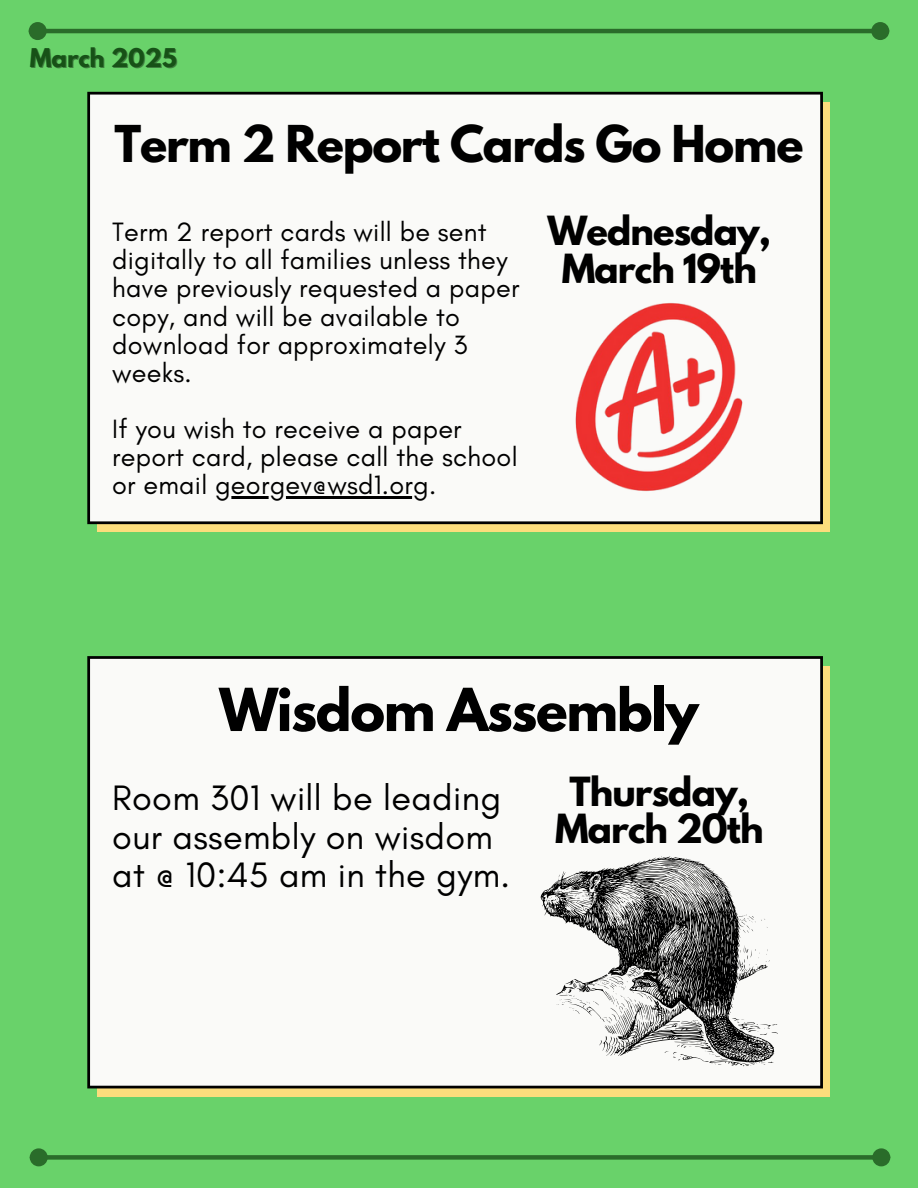
<style>
.page{position:relative;width:918px;height:1188px;background:#69d26a}
.page>*{position:absolute;margin:0;border:0;box-sizing:border-box;transform-origin:0 0}
.t1{font:700 52.5px "League Spartan";letter-spacing:-.025em;color:#000}
.t2{font:700 45px "League Spartan";letter-spacing:-.025em;color:#000}
.t3{font:36px/38.2px "Glacial Indifference";letter-spacing:.01em;color:#000}
.t4{font:700 35.55px/37.2px "League Spartan";letter-spacing:-.025em;color:#000;text-align:center}
.t5{font:27px/28.2px "Glacial Indifference";letter-spacing:.01em;color:#000}
.t6{font:700 22.95px "League Spartan";color:#175117}
</style>
<div class="page">
<div style="left:98px;top:102px;width:732px;height:430px;background:#fcdd7c"></div>
<div style="left:87px;top:92px;width:736px;height:432px;background:#fafaf8"></div>
<div style="left:98px;top:667px;width:732px;height:429px;background:#fcdd7c"></div>
<div style="left:87px;top:656px;width:736px;height:432px;background:#fafaf8"></div>
<div style="left:47px;top:1155px;width:826px;height:5px;background:#2a6c2a"></div>
<div style="left:32px;top:1151px;width:13px;height:13px;background:#2a6c2a;border-radius:50%"></div>
<div style="left:30px;top:1148px;width:18px;height:18px;border:4px solid #2a6c2a;border-radius:50%"></div>
<div style="left:875px;top:1151px;width:13px;height:13px;background:#2a6c2a;border-radius:50%"></div>
<div style="left:872px;top:1148px;width:18px;height:18px;border:4px solid #2a6c2a;border-radius:50%"></div>
<hr style="left:46px;top:29px;width:826px;height:4px;background:#2a6c2a">
<div style="left:31px;top:24px;width:13px;height:14px;background:#2a6c2a;border-radius:50%"></div>
<div style="left:29px;top:22px;width:18px;height:18px;border:4px solid #2a6c2a;border-radius:50%"></div>
<div style="left:874px;top:24px;width:13px;height:14px;background:#2a6c2a;border-radius:50%"></div>
<div style="left:871px;top:22px;width:18px;height:18px;border:4px solid #2a6c2a;border-radius:50%"></div>
<img style="left:556px;top:294px;width:207px;height:207px">
<hr style="left:215px;top:497px;width:214px;height:2px;background:#000">
<svg style="left:540px;top:856px;width:238px;height:210px;background:#a9a9a8"></svg>
<p class="t6" style="left:30px;top:46px;width:149px">March 2025</p>
<h5 class="t2" style="left:114px;top:122px;width:691px">Term 2 Report Cards Go Home</h5>
<p class="t5" style="left:112px;top:218px;width:409px">Term 2 report cards will be sent digitally to all families unless they have previously requested a paper copy, and will be available to download for approximately 3 weeks.</p>
<h2 class="t5" style="left:112px;top:415px;width:407px">If you wish to receive a paper report card, please call the school or email georgev@wsd1.org.</h2>
<h3 class="t4" style="left:548px;top:217px;width:225px">Wednesday,<br>March 19th</h3>
<h1 class="t1" style="left:219px;top:684px;width:481px">Wisdom Assembly</h1>
<h4 class="t4" style="left:555px;top:778px;width:210px">Thursday,<br>March 20th</h4>
<p class="t3" style="left:112px;top:779px;width:400px">Room 301 will be leading our assembly on wisdom at @ 10:45 am in the gym.</p>
</div>
